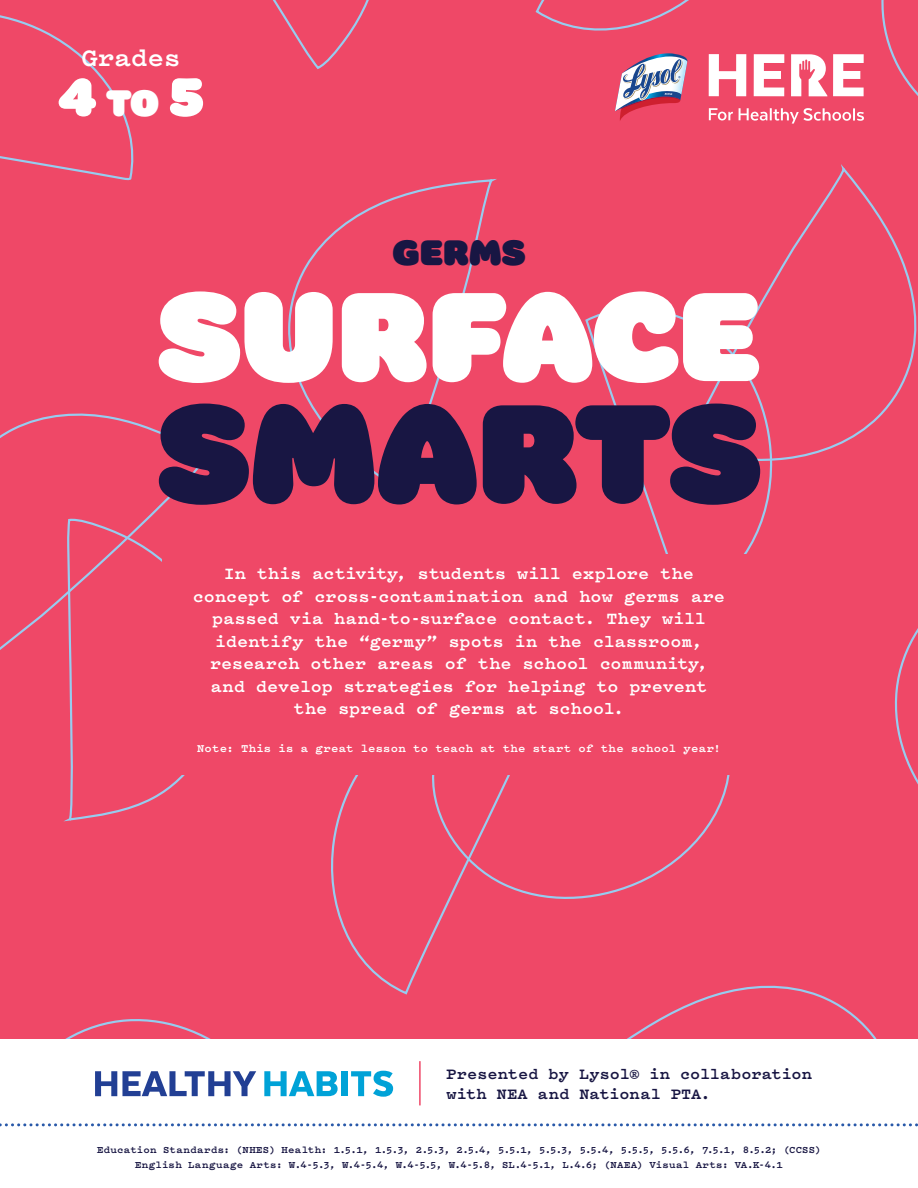
<style>
.page{position:relative;width:918px;height:1188px;background:#ef4867}
.page>*{position:absolute;margin:0;border:0;box-sizing:border-box;transform-origin:0 0}
.t1{font:141px "Colette Ultra Jumbo";color:#181643}
.t2{font:127.5px "Colette Ultra Jumbo";color:#fff}
.t3{font:52.5px "Colette Ultra Jumbo";color:#fff}
.t4{font:36px "Colette Ultra Jumbo";letter-spacing:.01em;color:#181643}
.t5{font:700 27px "Pitch";color:#fff}
.t6{font:700 18px/22.5px "Pitch";color:#fff;text-align:center}
.t7{font:700 16.5px/19.8px "Pitch";letter-spacing:.005em;color:#181643}
.t8{font:700 12px "Pitch";letter-spacing:.02em;color:#fff}
.t9{font:700 10.5px/15px "Pitch";letter-spacing:.025em;color:#181643;text-align:center}
.s1{font-size:37.5px}
</style>
<div class="page">
<svg style="left:67px;top:679px;width:118px;height:142px"></svg>
<svg style="left:0;top:413px;width:206px;height:266px"></svg>
<svg style="left:881px;top:0;width:37px;height:785px"></svg>
<svg style="left:762px;top:166px;width:156px;height:298px"></svg>
<svg style="left:585px;top:300px;width:190px;height:254px"></svg>
<svg style="left:617px;top:985px;width:287px;height:55px"></svg>
<svg style="left:0;top:15px;width:134px;height:166px"></svg>
<svg style="left:535px;top:0;width:154px;height:31px"></svg>
<svg style="left:273px;top:0;width:96px;height:69px"></svg>
<svg style="left:0;top:1019px;width:299px;height:21px"></svg>
<svg style="left:289px;top:179px;width:205px;height:310px"></svg>
<svg style="left:331px;top:775px;width:116px;height:220px"></svg>
<svg style="left:431px;top:775px;width:299px;height:132px"></svg>
<svg style="left:709px;top:54px;width:37px;height:42px"></svg>
<svg style="left:754px;top:54px;width:30px;height:42px"></svg>
<svg style="left:833px;top:54px;width:31px;height:42px"></svg>
<svg style="left:791px;top:54px;width:36px;height:42px"></svg>
<svg style="left:709px;top:108px;width:24px;height:12px"></svg>
<svg style="left:739px;top:108px;width:125px;height:16px"></svg>
<svg style="left:615px;top:53px;width:73px;height:68px"></svg>
<div style="left:0;top:1040px;width:918px;height:148px;background:#fff"></div>
<svg style="left:95px;top:1071px;width:161px;height:25px"></svg>
<svg style="left:264px;top:1071px;width:74px;height:25px"></svg>
<div style="left:342px;top:1071px;width:6px;height:25px;background:#00a2d7"></div>
<svg style="left:351px;top:1071px;width:42px;height:26px"></svg>
<hr style="left:419px;top:1061px;width:2px;height:44px;background:#ef4867">
<svg style="left:0;top:1123px;width:918px;height:3px"></svg>
<div style="left:162px;top:554px;width:594px;height:221px;background:#ef4867"></div>
<h3 class="t5" style="left:81px;top:39px;width:101px">Grades</h3>
<h3 class="t3" style="left:58px;top:57px;width:147px">4 <span class="s1">TO</span> 5</h3>
<h3 class="t4" style="left:393px;top:225px;width:134px">GERMS</h3>
<h2 class="t2" style="left:157px;top:239px;width:604px">SURFACE</h2>
<h1 class="t1" style="left:157px;top:345px;width:605px">SMARTS</h1>
<p class="t6" style="left:193px;top:562px;width:534px">In this activity, students will explore the concept of cross-contamination and how germs are passed via hand-to-surface contact. They will identify the “germy” spots in the classroom, research other areas of the school community, and develop strategies for helping to prevent the spread of germs at school.</p>
<p class="t8" style="left:197px;top:740px;width:525px">Note: This is a great lesson to teach at the start of the school year!</p>
<p class="t7" style="left:447px;top:1063px;width:367px">Presented by Lysol® in collaboration with NEA and National PTA.</p>
<p class="t9" style="left:97px;top:1142px;width:725px">Education Standards: (NHES) Health: 1.5.1, 1.5.3, 2.5.3, 2.5.4, 5.5.1, 5.5.3, 5.5.4, 5.5.5, 5.5.6, 7.5.1, 8.5.2; (CCSS)<br>English Language Arts: W.4-5.3, W.4-5.4, W.4-5.5, W.4-5.8, SL.4-5.1, L.4.6; (NAEA) Visual Arts: VA.K-4.1</p>
</div>
